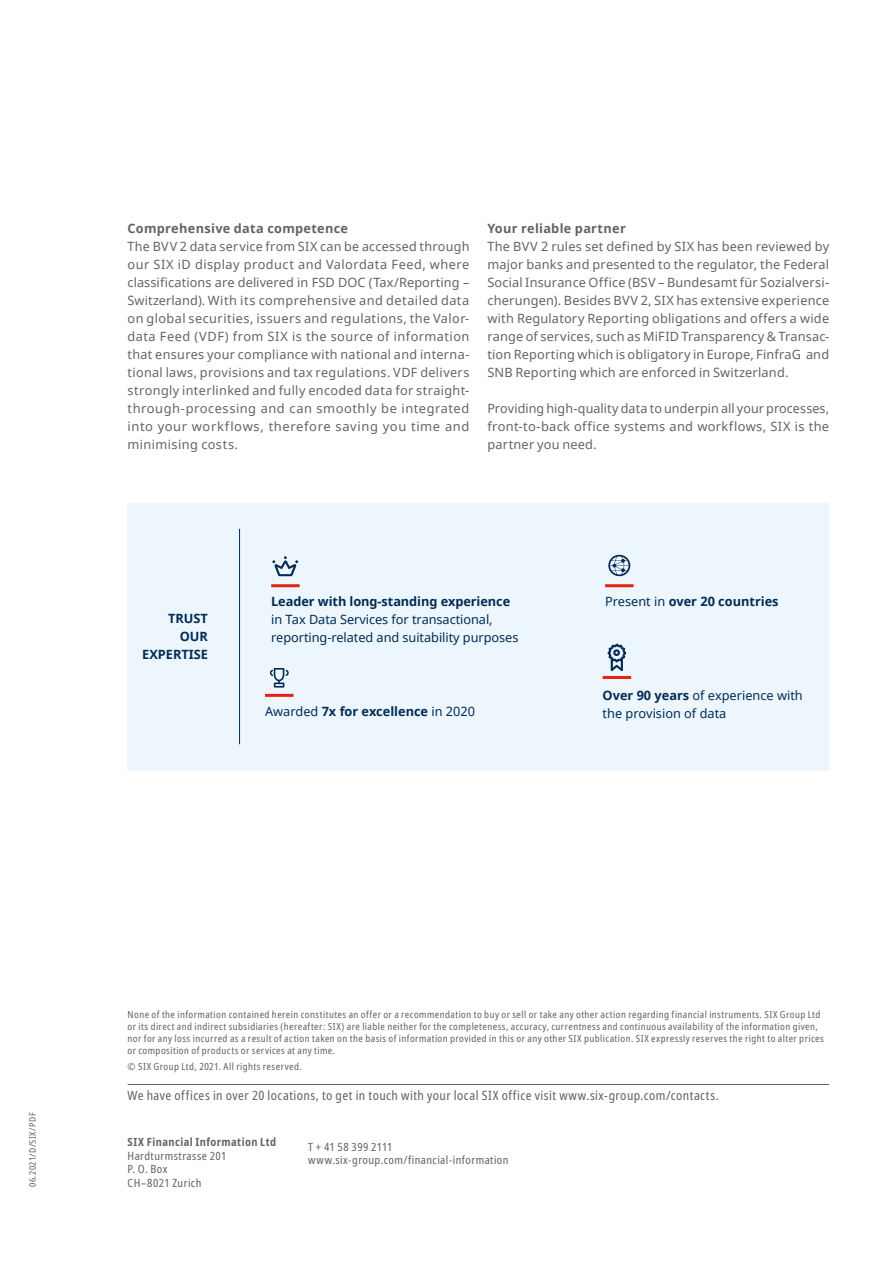
<style>
.page{position:relative;width:893px;height:1263px;background:#fff}
.page>*{position:absolute;margin:0;border:0;box-sizing:border-box;transform-origin:0 0}
.SIX_copy{font:12.75px/18px "Noto Sans";letter-spacing:.02em;color:#646363;text-align:justify}
.t1{font:12.75px/18px "Noto Sans";letter-spacing:-.005em;color:#002c56}
.SIX_call_to_action_l{font:condensed 12.75px "Noto Sans";letter-spacing:.035em;color:#646363}
.t2{font:700 12.75px/18px "Noto Sans";color:#002c56;text-align:right}
.SIX_lead_copy_bold{font:700 12.75px "Noto Sans";letter-spacing:.025em;color:#646363}
.SIX_marginalia{font:condensed 11.25px "Noto Sans";letter-spacing:.04em;color:#646363}
.SIX_marginalia-2{font:700 condensed 11.25px "Noto Sans";letter-spacing:.035em;color:#646363}
.SIX_call_to_action_l-2{font:condensed 9.75px/12px "Noto Sans";letter-spacing:.045em;color:#646363}
.SIX_publication-info{font:condensed 9px "Noto Sans";letter-spacing:.045em;color:#646363}
.s1{font-weight:700}
.s2{font-weight:400}
</style>
<div class="page">
<hr style="left:128px;top:1084px;width:701px;height:1px;background:#646363">
<div style="left:128px;top:503px;width:701px;height:267px;background:#eef6fd"></div>
<hr style="left:239px;top:529px;width:1px;height:215px;background:#002c56">
<hr style="left:271px;top:584px;width:29px;height:3px;background:#e42313">
<svg style="left:272px;top:556px;width:26px;height:20px"></svg>
<hr style="left:605px;top:584px;width:29px;height:3px;background:#e42313">
<svg style="left:608px;top:555px;width:22px;height:21px"></svg>
<hr style="left:265px;top:694px;width:29px;height:3px;background:#e42313">
<svg style="left:270px;top:668px;width:19px;height:19px"></svg>
<hr style="left:603px;top:676px;width:28px;height:3px;background:#e42313">
<svg style="left:608px;top:644px;width:18px;height:27px"></svg>
<p class="SIX_lead_copy_bold" style="left:128px;top:219px;width:222px">Comprehensive data competence</p>
<p class="SIX_copy" style="left:128px;top:237px;width:343px">The BVV 2 data service from SIX can be accessed through our SIX iD display product and Valordata Feed, where classifications are delivered in FSD DOC (Tax/Reporting – Switzerland). With its comprehensive and detailed data on global securities, issuers and regulations, the Valor&shy;data Feed (VDF) from SIX is the source of information that ensures your compliance with national and interna&shy;tional laws, provisions and tax regulations. VDF delivers strongly interlinked and fully encoded data for straight&shy;through-processing and can smoothly be integrated into your workflows, therefore saving you time and minimising costs.</p>
<p class="SIX_lead_copy_bold" style="left:487px;top:219px;width:140px">Your reliable partner</p>
<p class="SIX_copy" style="left:487px;top:237px;width:343px">The BVV 2 rules set defined by SIX has been reviewed by major banks and presented to the regulator, the Federal Social Insurance Office (BSV – Bundesamt für Sozialversi&shy;cherungen). Besides BVV 2, SIX has extensive experience with Regulatory Reporting obligations and offers a wide range of services, such as MiFID Transparency &amp; Transac&shy;tion Reporting which is obligatory in Europe, FinfraG and SNB Reporting which are enforced in Switzerland.</p>
<p class="SIX_copy" style="left:487px;top:399px;width:343px">Providing high-quality data to underpin all your processes, front-to-back office systems and workflows, SIX is the partner you need.</p>
<p class="t2" style="left:142px;top:609px;width:67px">TRUST<br>OUR<br>EXPERTISE</p>
<p class="t1" style="left:271px;top:592px;width:249px"><span class="s1">Leader with long-standing experience </span>in Tax Data Services for transactional, reporting-related and suitability purposes</p>
<p class="t2" style="left:605px;top:592px;width:175px"><span class="s2">Present in</span> over 20 countries</p>
<p class="t2" style="left:265px;top:702px;width:212px"><span class="s2">Awarded</span> 7x for excellence <span class="s2">in 2020</span></p>
<p class="t1" style="left:603px;top:686px;width:202px"><span class="s1">Over 90 years</span> of experience with the provision of data</p>
<p class="SIX_publication-info" style="left:26px;top:1187px;width:76px;rotate:-90deg">06.2021/D/SIX/PDF</p>
<p class="SIX_call_to_action_l-2" style="left:128px;top:1008px;width:698px">None of the information contained herein constitutes an offer or a recommendation to buy or sell or take any other action regarding financial instruments. SIX Group Ltd or its direct and indirect subsidiaries (hereafter: SIX) are liable neither for the completeness, accuracy, currentness and continuous availability of the information given, nor for any loss incurred as a result of action taken on the basis of information provided in this or any other SIX publication. SIX expressly reserves the right to alter prices or composition of products or services at any time.</p>
<p class="SIX_call_to_action_l-2" style="left:128px;top:1061px;width:176px">© SIX Group Ltd, 2021. All rights reserved.</p>
<p class="SIX_call_to_action_l" style="left:128px;top:1086px;width:593px">We have offices in over 20 locations, to get in touch with your local SIX office visit www.six-group.com/contacts.</p>
<p class="SIX_marginalia" style="left:308px;top:1139px;width:86px">T + 41 58 399 2111</p>
<p class="SIX_marginalia" style="left:308px;top:1152px;width:202px">www.six-group.com/financial-information</p>
<p class="SIX_marginalia-2" style="left:128px;top:1134px;width:150px">SIX Financial Information Ltd</p>
<p class="SIX_marginalia" style="left:128px;top:1148px;width:100px">Hardturmstrasse 201</p>
<p class="SIX_marginalia" style="left:128px;top:1161px;width:41px">P. O. Box</p>
<p class="SIX_marginalia" style="left:128px;top:1175px;width:75px">CH–8021 Zurich</p>
</div>
